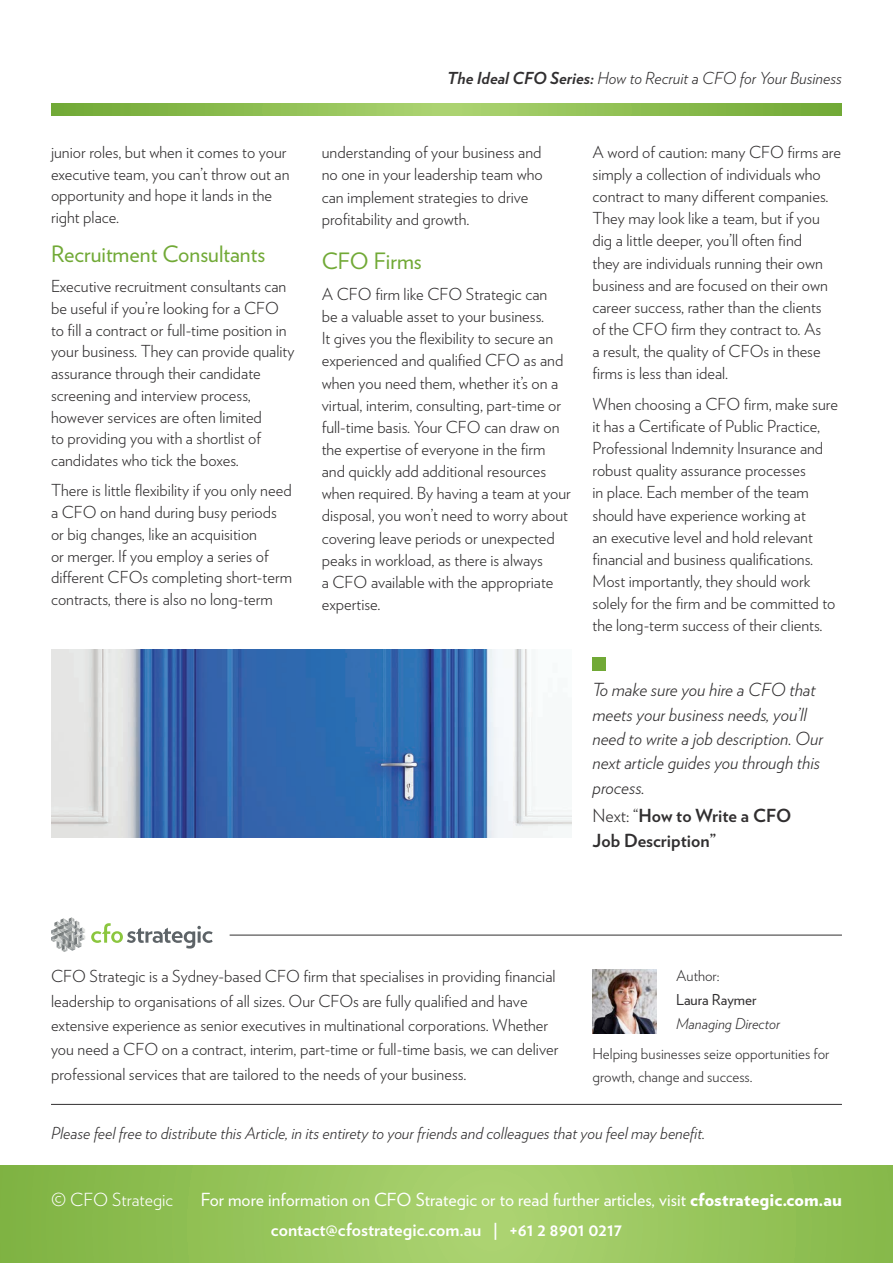
<style>
.page{position:relative;width:893px;height:1263px;background:#fff}
.page>*{position:absolute;margin:0;border:0;box-sizing:border-box;transform-origin:0 0}
.t1{font:22.5px "Verlag";color:#71a936}
.t2{font:italic 300 18px/24.3px "Verlag";color:#312f30}
.t3{font:18px "Verlag";color:#fff}
.t4{font:700 18px "Verlag";color:#fff}
.t5{font:700 18px/24.3px "Verlag";color:#312f30}
.t6{font:300 18px "Verlag";color:#fff}
.t7{font:300 16.5px/22.2px "Verlag";color:#312f30}
.t8{font:italic 300 16.5px "Verlag";color:#312f30}
.t9{font:300 15px/22.5px "Verlag";color:#312f30}
.t10{font:italic 300 15px "Verlag";color:#312f30}
.t11{font:15px "Verlag";color:#312f30}
.s1{font-weight:700}
.s2{font-weight:300}
.s3{font-weight:900}
</style>
<div class="page">
<svg style="left:51px;top:917px;width:34px;height:35px"></svg>
<svg style="left:91px;top:923px;width:122px;height:25px"></svg>
<hr style="left:230px;top:935px;width:612px;height:1px;background:#312f30">
<hr style="left:51px;top:1104px;width:791px;height:1px;background:#312f30">
<img style="left:592px;top:969px;width:65px;height:64px">
<svg style="left:51px;top:103px;width:791px;height:13px;background:#8dbd52"></svg>
<svg style="left:0;top:1165px;width:893px;height:98px;background:#96c45b"></svg>
<div style="left:592px;top:658px;width:13px;height:13px;background:#71a936"></div>
<img style="left:51px;top:650px;width:520px;height:187px">
<p class="t7" style="left:51px;top:140px;width:240px;line-height:21.8px">junior roles, but when it comes to your executive team, you can’t throw out an opportunity and hope it lands in the right place.</p>
<h1 class="t1" style="left:51px;top:237px;width:216px">Recruitment Consultants</h1>
<p class="t7" style="left:51px;top:274px;width:245px;line-height:21.8px">Executive recruitment consultants can be useful if you’re looking for a CFO to fill a contract or full-time position in your business. They can provide quality assurance through their candidate screening and interview process, however services are often limited<br>to providing you with a shortlist of candidates who tick the boxes.</p>
<p class="t7" style="left:51px;top:479px;width:243px;line-height:21.8px">There is little flexibility if you only need a CFO on hand during busy periods or big changes, like an acquisition<br>or merger. If you employ a series of different CFOs completing short-term contracts, there is also no long-term</p>
<p class="t8" style="left:447px;top:65px;width:396px"><span class="s1">The Ideal CFO Series:</span> How to Recruit a CFO for Your Business</p>
<p class="t7" style="left:322px;top:140px;width:223px">understanding of your business and no one in your leadership team who can implement strategies to drive profitability and growth.</p>
<h1 class="t1" style="left:322px;top:244px;width:102px">CFO Firms</h1>
<p class="t7" style="left:322px;top:282px;width:251px">A CFO firm like CFO Strategic can<br>be a valuable asset to your business.<br>It gives you the flexibility to secure an experienced and qualified CFO as and when you need them, whether it’s on a virtual, interim, consulting, part-time or full-time basis. Your CFO can draw on the expertise of everyone in the firm and quickly add additional resources when required. By having a team at your disposal, you won’t need to worry about covering leave periods or unexpected peaks in workload, as there is always<br>a CFO available with the appropriate expertise.</p>
<p class="t7" style="left:592px;top:140px;width:250px">A word of caution: many CFO firms are simply a collection of individuals who contract to many different companies.<br>They may look like a team, but if you dig a little deeper, you’ll often find<br>they are individuals running their own business and are focused on their own career success, rather than the clients<br>of the CFO firm they contract to. As<br>a result, the quality of CFOs in these firms is less than ideal.</p>
<p class="t7" style="left:592px;top:392px;width:247px">When choosing a CFO firm, make sure it has a Certificate of Public Practice, Professional Indemnity Insurance and robust quality assurance processes<br>in place. Each member of the team should have experience working at<br>an executive level and hold relevant financial and business qualifications.<br>Most importantly, they should work solely for the firm and be committed to the long-term success of their clients.</p>
<p class="t2" style="left:592px;top:676px;width:232px">To make sure you hire a CFO that meets your business needs, you’ll need to write a job description. Our next article guides you through this process.</p>
<p class="t5" style="left:592px;top:803px;width:200px"><span class="s2">Next: “</span>How to Write a CFO<br>Job Description”</p>
<p class="t7" style="left:51px;top:963px;width:509px;line-height:24.3px">CFO Strategic is a Sydney-based CFO firm that specialises in providing financial leadership to organisations of all sizes. Our CFOs are fully qualified and have extensive experience as senior executives in multinational corporations. Whether you need a CFO on a contract, interim, part-time or full-time basis, we can deliver professional services that are tailored to the needs of your business.</p>
<p class="t9" style="left:676px;top:964px;width:45px">Author:</p>
<p class="t11" style="left:676px;top:988px;width:82px">Laura Raymer</p>
<p class="t10" style="left:676px;top:1012px;width:106px">Managing Director</p>
<p class="t9" style="left:592px;top:1041px;width:238px">Helping businesses seize opportunities for growth, change and success.</p>
<p class="t8" style="left:51px;top:1121px;width:656px">Please feel free to distribute this Article, in its entirety to your friends and colleagues that you feel may benefit.</p>
<p class="t6" style="left:51px;top:1186px;width:124px">© CFO Strategic</p>
<p class="t3" style="left:201px;top:1186px;width:643px">For more information on CFO Strategic or to read further articles, visit <span class="s3">cfostrategic.com.au</span></p>
<p class="t4" style="left:271px;top:1215px;width:352px">contact@cfostrategic.com.au | +61 2 8901 0217</p>
</div>
